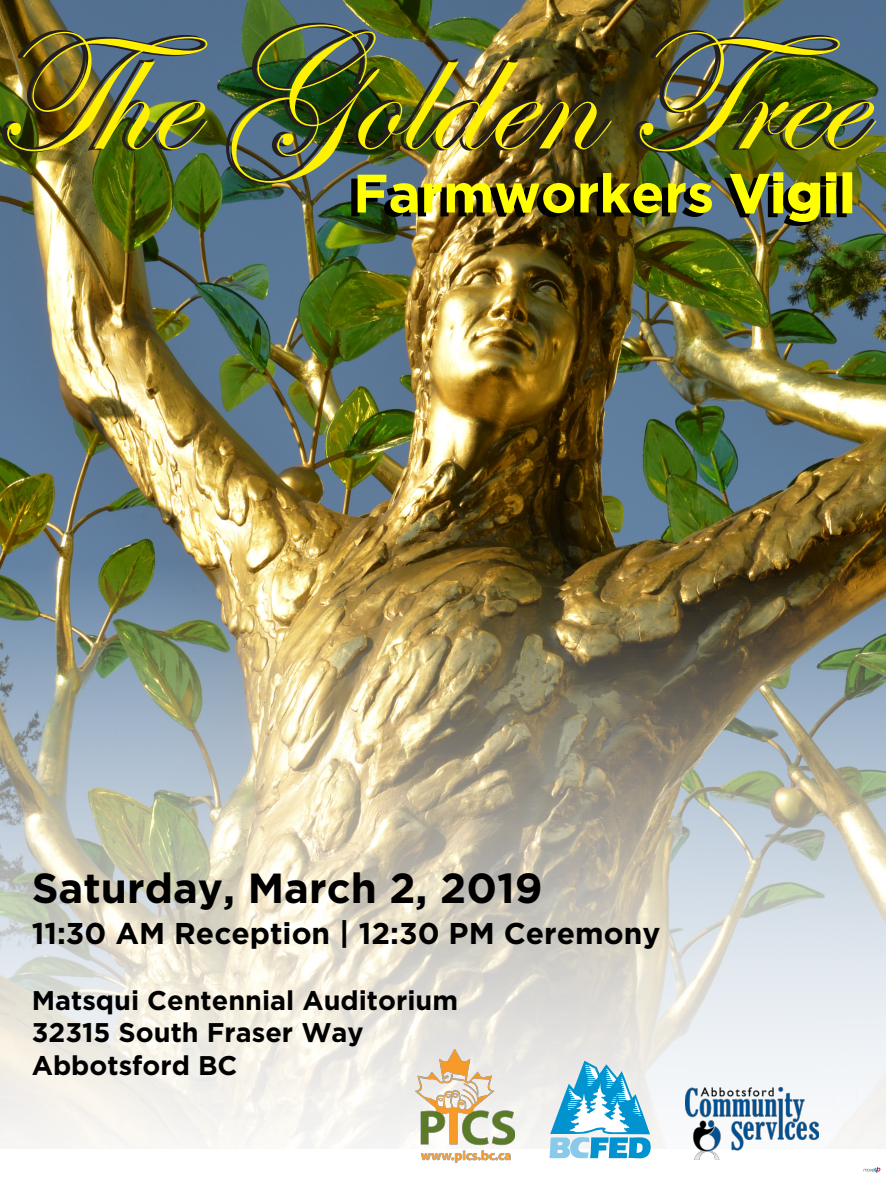
<style>
.page{position:relative;width:886px;height:1177px;background:#fff}
.page>*{position:absolute;margin:0;border:0;box-sizing:border-box;transform-origin:0 0}
.t1{font:172.5px "Edwardian Script ITC";color:#fff101}
.t2{font:700 54px "Gotham";color:#ff0}
.t3{font:700 42px "Gotham";color:#000}
.t4{font:700 30px "Gotham";color:#000}
.t5{font:700 27px/32.4px "Gotham";color:#000}
</style>
<div class="page">
<img style="left:0;top:0;width:886px;height:1147px">
<img style="left:0;top:28px;width:207px;height:194px">
<img style="left:224px;top:21px;width:387px;height:215px">
<img style="left:632px;top:28px;width:244px;height:133px">
<img style="left:414px;top:1048px;width:100px;height:115px">
<img style="left:685px;top:1087px;width:133px;height:73px">
<svg style="left:549px;top:1060px;width:101px;height:98px"></svg>
<img style="left:863px;top:1167px;width:18px;height:5px">
<p class="t1" style="left:-6px;top:1px;width:868px">The Golden Tree</p>
<h2 class="t2" style="left:353px;top:157px;width:504px">Farmworkers Vigil</h2>
<h3 class="t3" style="left:32px;top:860px;width:512px">Saturday, March 2, 2019</h3>
<p class="t4" style="left:32px;top:913px;width:630px">11:30 AM Reception | 12:30 PM Ceremony</p>
<p class="t5" style="left:32px;top:983px;width:428px">Matsqui Centennial Auditorium<br>32315 South Fraser Way<br>Abbotsford BC</p>
</div>
